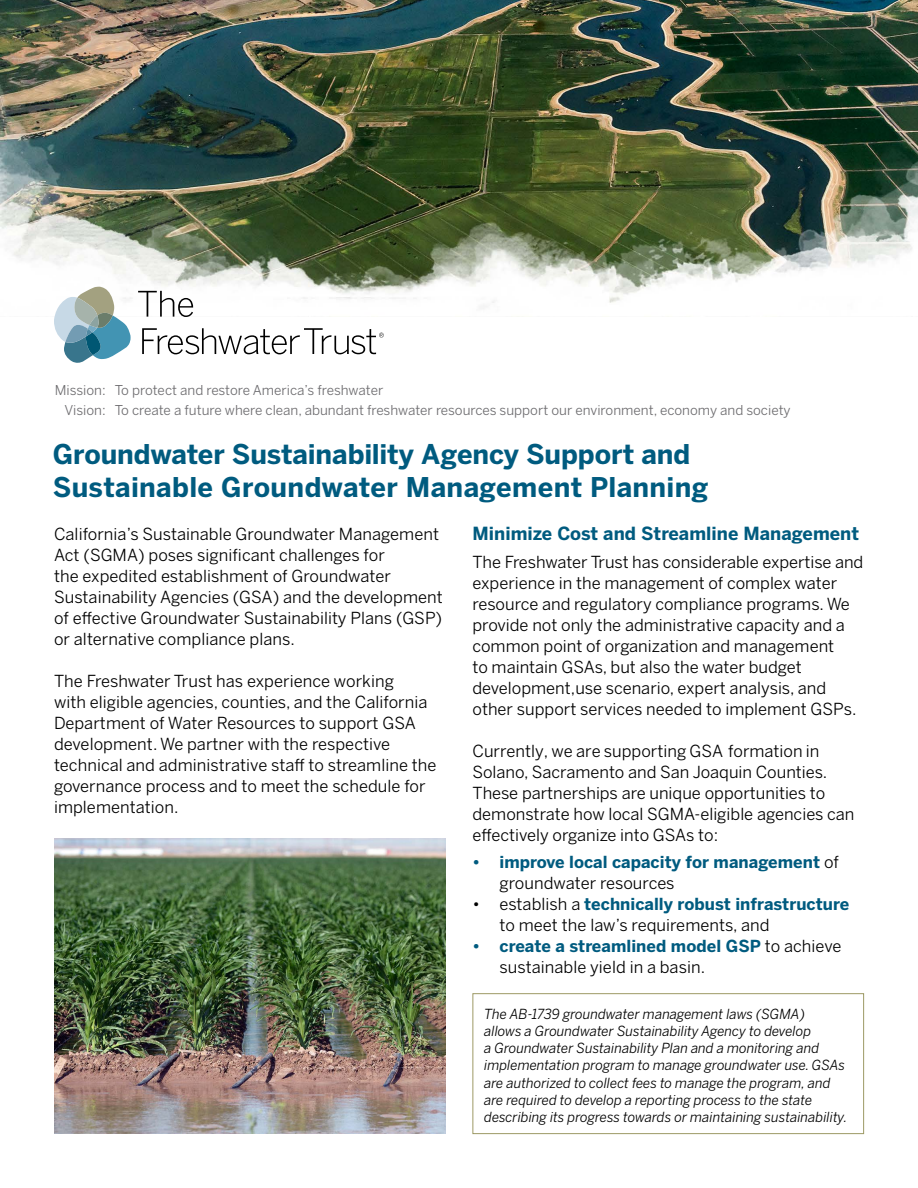
<style>
.page{position:relative;width:918px;height:1188px;background:#fff}
.page>*{position:absolute;margin:0;border:0;box-sizing:border-box;transform-origin:0 0}
.t1{font:700 27px/33px "Benton Sans";letter-spacing:.005em;color:#005b7f}
.t2{font:700 18px "Benton Sans";letter-spacing:.005em;color:#005b7f}
.t3{font:16.5px/21px "Benton Sans";color:#000}
.t4{font:700 16.5px/21px "Benton Sans";letter-spacing:.005em;color:#005b7f}
.t5{font:italic 13.8px/17.2px "Benton Sans";color:#000}
.t6{font:13.5px/20.1px "Benton Sans";color:#6d6c6f}
.s1{font-weight:400;color:#000}
.s2{font-weight:700;color:#005b7f}
</style>
<div class="page">
<img style="left:54px;top:839px;width:392px;height:295px">
<img style="left:0;top:0;width:918px;height:309px">
<svg style="left:54px;top:286px;width:77px;height:77px"></svg>
<svg style="left:138px;top:291px;width:55px;height:26px"></svg>
<svg style="left:142px;top:328px;width:242px;height:26px"></svg>
<div style="left:472px;top:993px;width:392px;height:141px;border:1px solid #9d9965"></div>
<p class="t6" style="left:65px;top:380px;width:728px;text-indent:-10px">Mission: To protect and restore America’s freshwater<br>Vision: To create a future where clean, abundant freshwater resources support our environment, economy and society</p>
<h1 class="t1" style="left:53px;top:438px;width:657px">Groundwater Sustainability Agency Support and<br>Sustainable Groundwater Management Planning</h1>
<p class="t3" style="left:54px;top:523px;width:390px">California’s Sustainable Groundwater Management Act (SGMA) poses significant challenges for<br>the expedited establishment of Groundwater Sustainability Agencies (GSA) and the development of effective Groundwater Sustainability Plans (GSP) or alternative compliance plans.</p>
<p class="t3" style="left:54px;top:670px;width:384px">The Freshwater Trust has experience working<br>with eligible agencies, counties, and the California Department of Water Resources to support GSA development. We partner with the respective technical and administrative staff to streamline the governance process and to meet the schedule for implementation.</p>
<p class="t2" style="left:472px;top:522px;width:388px">Minimize Cost and Streamline Management</p>
<p class="t3" style="left:472px;top:552px;width:392px">The Freshwater Trust has considerable expertise and experience in the management of complex water resource and regulatory compliance programs. We provide not only the administrative capacity and a common point of organization and management<br>to maintain GSAs, but also the water budget development,use scenario, expert analysis, and other support services needed to implement GSPs.</p>
<p class="t3" style="left:472px;top:741px;width:384px">Currently, we are supporting GSA formation in Solano, Sacramento and San Joaquin Counties.<br>These partnerships are unique opportunities to demonstrate how local SGMA-eligible agencies can effectively organize into GSAs to:</p>
<p class="t4" style="left:499px;top:852px;width:341px;text-indent:-27px">• improve local capacity for management <span class="s1">of groundwater resources</span></p>
<p class="t3" style="left:499px;top:894px;width:351px;text-indent:-27px">• establish a <span class="s2">technically robust infrastructure </span>to meet the law’s requirements, and</p>
<p class="t3" style="left:499px;top:936px;width:343px;text-indent:-27px"><span class="s2">• create a streamlined model GSP</span> to achieve sustainable yield in a basin.</p>
<p class="t5" style="left:484px;top:1005px;width:365px">The AB-1739 groundwater management laws (SGMA)<br>allows a Groundwater Sustainability Agency to develop<br>a Groundwater Sustainability Plan and a monitoring and implementation program to manage groundwater use. GSAs are authorized to collect fees to manage the program, and are required to develop a reporting process to the state describing its progress towards or maintaining sustainability.</p>
</div>
